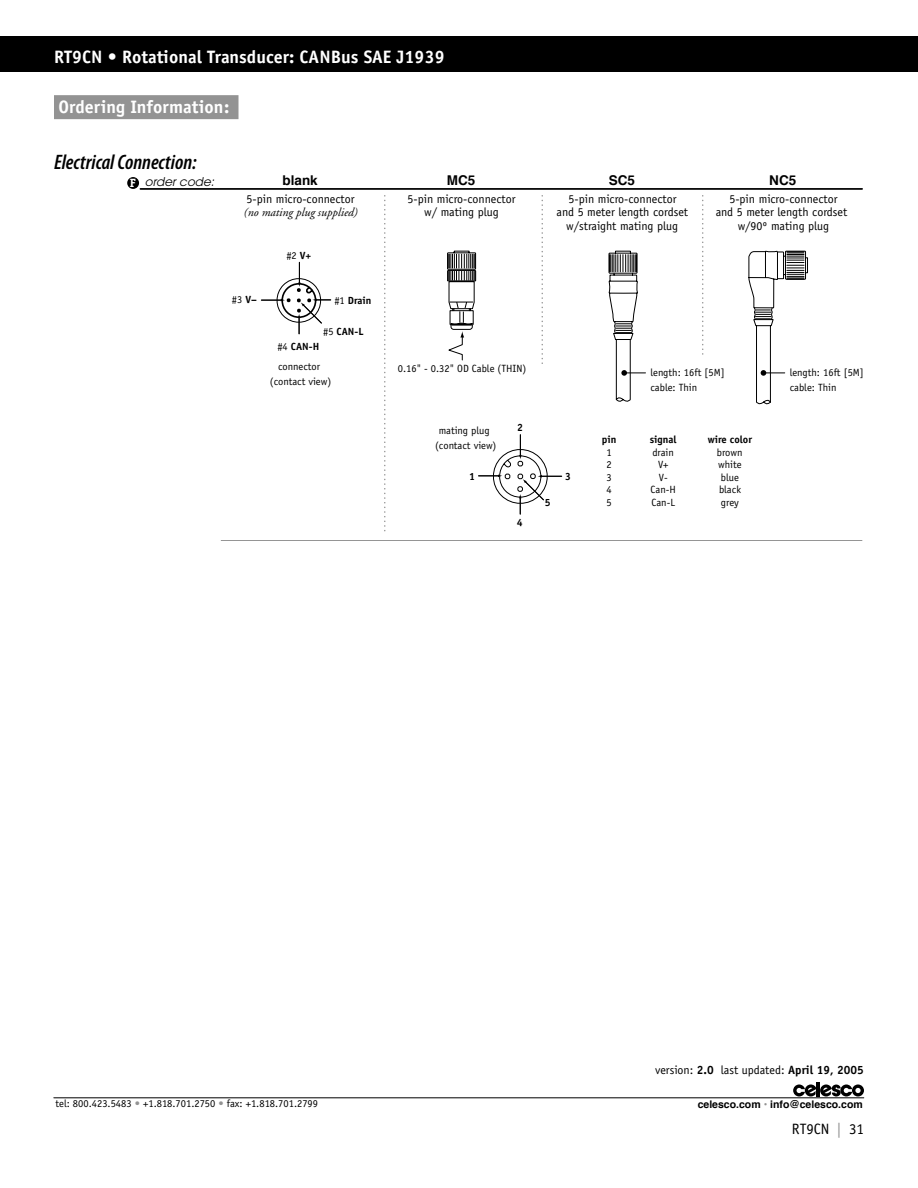
<style>
.page{position:relative;width:918px;height:1188px;background:#fff}
.page>*{position:absolute;margin:0;border:0;box-sizing:border-box;transform-origin:0 0}
.Ordering_Info{font:italic 600 condensed 21px "Myriad Pro";color:#000}
.Subheading{font:700 18px "Officina Sans";color:#fff}
.t1{font:15px "Officina Sans";color:#000}
.t2{font:700 13.5px "Helvetica";color:#000}
.Version_Update{font:12px/13.5px "Officina Sans";color:#000;text-align:center}
.t3{font:italic 12px/13.5px "Adobe Garamond";color:#000}
.t4{font:italic 12px "Avant Garde";color:#000}
.t5{font:700 12px "Officina Serif";color:#fff}
.t6{font:10.5px/15px "Officina Sans";color:#000}
.t7{font:700 10.5px "Helvetica";color:#000}
.t8{font:700 10.5px "Officina Sans";color:#000}
.t9{font:700 10.35px "Officina Sans";color:#000}
.t10{font:10.35px "Officina Sans";color:#000}
.s1{font-family:"Officina Sans";font-style:normal}
.s2{font-weight:700}
.s3{font-weight:400}
.s4{color:#939393}
</style>
<div class="page">
<div style="left:127px;top:177px;width:12px;height:12px;background:#000;border-radius:50%"></div>
<hr style="left:140px;top:188px;width:722px;height:2px;background:#000">
<svg style="left:447px;top:250px;width:29px;height:111px"></svg>
<svg style="left:384px;top:196px;width:2px;height:336px"></svg>
<svg style="left:542px;top:196px;width:1px;height:168px"></svg>
<svg style="left:702px;top:196px;width:1px;height:159px"></svg>
<svg style="left:608px;top:250px;width:38px;height:152px"></svg>
<svg style="left:748px;top:250px;width:60px;height:155px"></svg>
<svg style="left:261px;top:262px;width:70px;height:72px"></svg>
<hr style="left:221px;top:540px;width:641px;height:1px;background:#939393">
<svg style="left:478px;top:435px;width:84px;height:79px"></svg>
<hr style="left:54px;top:1098px;width:810px;height:1px;background:#000">
<hr style="left:816px;top:1082px;width:4px;height:14px;background:#000">
<svg style="left:793px;top:1085px;width:71px;height:11px"></svg>
<div style="left:2px;top:36px;width:916px;height:36px;background:#000"></div>
<hr style="left:0;top:36px;width:2px;height:36px;background:#000">
<div style="left:54px;top:95px;width:184px;height:24px;background:#939393"></div>
<p class="Subheading" style="left:54px;top:46px;width:392px">RT9CN • Rotational Transducer: CANBus SAE J1939</p>
<p class="Subheading" style="left:58px;top:96px;width:172px">Ordering Information:</p>
<p class="Ordering_Info" style="left:54px;top:151px;width:144px">Electrical Connection:</p>
<p class="t5" style="left:130px;top:176px;width:7px">F</p>
<p class="t2" style="left:283px;top:171px;width:37px">blank</p>
<p class="t2" style="left:447px;top:171px;width:30px">MC5</p>
<p class="t2" style="left:609px;top:171px;width:28px">SC5</p>
<p class="t2" style="left:769px;top:171px;width:28px">NC5</p>
<p class="t3" style="left:244px;top:193px;width:115px"><span class="s1">5-pin micro-connector </span>(no mating plug supplied)</p>
<p class="Version_Update" style="left:407px;top:192px;width:110px">5-pin micro-connector w/ mating plug</p>
<p class="Version_Update" style="left:557px;top:192px;width:133px">5-pin micro-connector<br>and 5 meter length cordset w/straight mating plug</p>
<p class="Version_Update" style="left:716px;top:192px;width:133px">5-pin micro-connector<br>and 5 meter length cordset w/90º mating plug</p>
<p class="t4" style="left:145px;top:174px;width:71px">order code:</p>
<p class="t10" style="left:286px;top:249px;width:27px">#2 <span class="s2">V+</span></p>
<p class="t10" style="left:232px;top:293px;width:27px">#3 <span class="s2">V–</span></p>
<p class="t9" style="left:334px;top:294px;width:38px"><span class="s3">#1</span> Drain</p>
<p class="t9" style="left:323px;top:325px;width:42px"><span class="s3">#5</span> CAN-L</p>
<p class="t9" style="left:277px;top:340px;width:43px"><span class="s3">#4</span> CAN-H</p>
<p class="t6" style="left:270px;top:359px;width:63px;text-align:center">connector (contact view)</p>
<p class="t6" style="left:398px;top:361px;width:130px">0.16" - 0.32" OD Cable (THIN)</p>
<p class="t6" style="left:650px;top:365px;width:76px">length: 16ft [5M] cable: Thin</p>
<p class="t6" style="left:790px;top:365px;width:76px">length: 16ft [5M] cable: Thin</p>
<p class="t8" style="left:517px;top:421px;width:7px">2</p>
<p class="t6" style="left:435px;top:423px;width:63px;text-align:center">mating plug (contact view)</p>
<p class="t8" style="left:602px;top:433px;width:16px">pin</p>
<p class="t8" style="left:650px;top:433px;width:28px">signal</p>
<p class="t8" style="left:708px;top:433px;width:46px">wire color</p>
<p class="t6" style="left:607px;top:445px;width:7px">1</p>
<p class="t6" style="left:653px;top:445px;width:23px">drain</p>
<p class="t6" style="left:717px;top:445px;width:27px">brown</p>
<p class="t6" style="left:607px;top:457px;width:7px">2</p>
<p class="t6" style="left:658px;top:457px;width:12px">V+</p>
<p class="t6" style="left:718px;top:457px;width:25px">white</p>
<p class="t6" style="left:607px;top:470px;width:7px">3</p>
<p class="t6" style="left:659px;top:470px;width:10px">V-</p>
<p class="t6" style="left:721px;top:470px;width:20px">blue</p>
<p class="t6" style="left:607px;top:482px;width:7px">4</p>
<p class="t6" style="left:651px;top:482px;width:27px">Can-H</p>
<p class="t6" style="left:719px;top:482px;width:23px">black</p>
<p class="t6" style="left:607px;top:495px;width:7px">5</p>
<p class="t6" style="left:651px;top:495px;width:25px">Can-L</p>
<p class="t6" style="left:721px;top:495px;width:19px">grey</p>
<p class="t8" style="left:469px;top:469px;width:7px">1</p>
<p class="t8" style="left:565px;top:470px;width:7px">3</p>
<p class="t8" style="left:545px;top:496px;width:7px">5</p>
<p class="t8" style="left:517px;top:516px;width:7px">4</p>
<p class="Version_Update" style="left:655px;top:1063px;width:210px">version: <span class="s2">2.0</span> last updated: <span class="s2">April 19, 2005</span></p>
<p class="t6" style="left:56px;top:1096px;width:264px">tel: 800.423.5483 <span class="s4">•</span> +1.818.701.2750 <span class="s4">•</span> fax: +1.818.701.2799</p>
<p class="t7" style="left:698px;top:1097px;width:167px">celesco.com <span class="s4">•</span> info@celesco.com</p>
<h3 class="t1" style="left:792px;top:1120px;width:74px">RT9CN <span class="s4">|</span> 31</h3>
</div>
